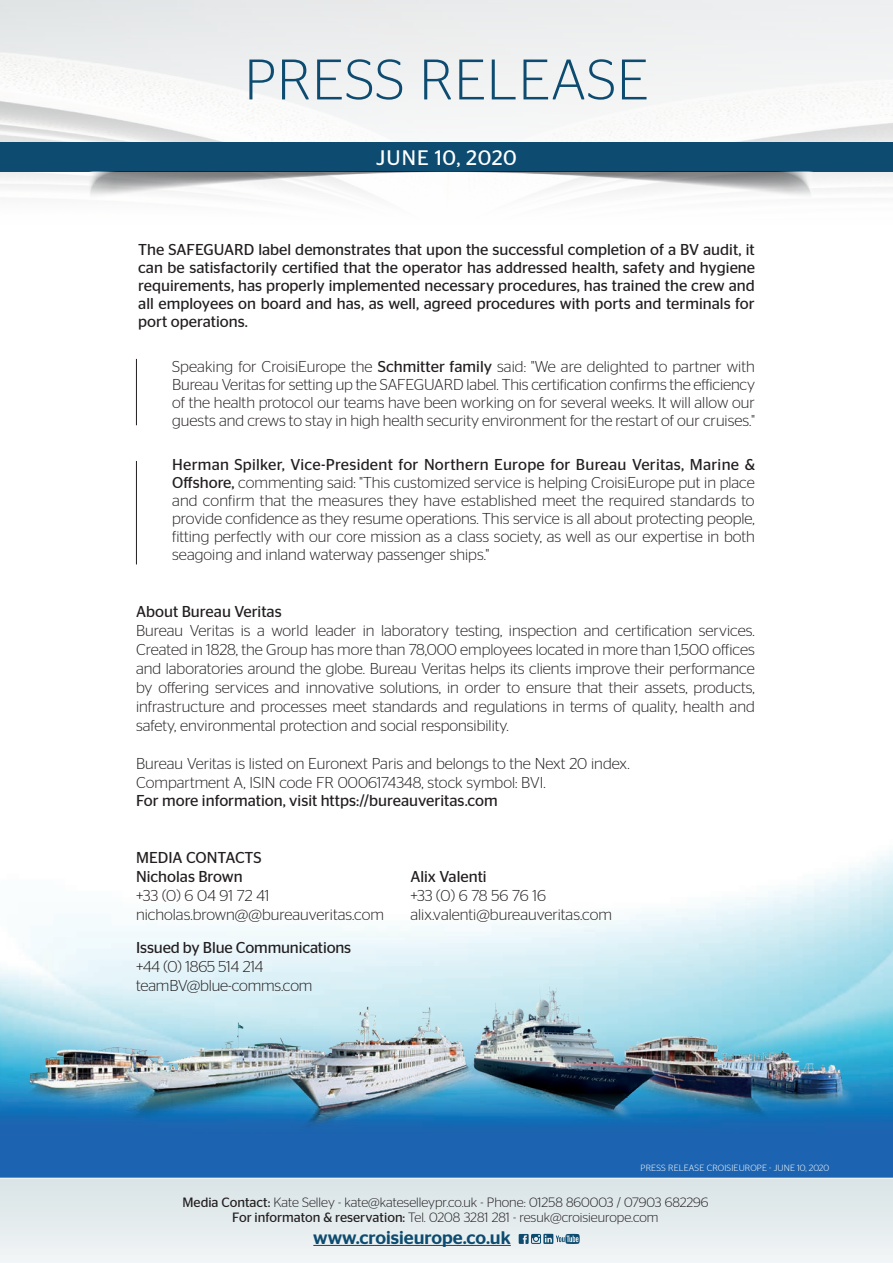
<style>
.page{position:relative;width:893px;height:1263px;background:#fff}
.page>*{position:absolute;margin:0;border:0;box-sizing:border-box;transform-origin:0 0}
.t1{font:300 57px "Stag Sans";letter-spacing:.02em;color:#0d4c70}
.t2{font:21px "Stag Sans";letter-spacing:.03em;color:#fff}
.t3{font:500 18.15px "Stag Sans";color:#0d4c70}
.t4{font:300 15.75px/18.9px "Stag Sans";color:#231f20}
.t5{font:15.75px/18px "Stag Sans";color:#231f20;text-align:justify}
.t6{font:300 13.5px/15px "Stag Sans";color:#231f20;text-align:center}
.t7{font:300 9px "Stag Sans";letter-spacing:.02em;color:#fff}
.s1{font-weight:400}
</style>
<div class="page">
<img style="left:0;top:851px;width:893px;height:326px">
<img style="left:19px;top:961px;width:849px;height:187px">
<div style="left:0;top:142px;width:893px;height:30px;background:#0d4c70"></div>
<img style="left:14px;top:171px;width:869px;height:38px">
<div style="left:0;top:1177px;width:893px;height:86px;background:#ecf1f3"></div>
<hr style="left:136px;top:359px;width:1px;height:66px;background:#231f20">
<hr style="left:136px;top:461px;width:1px;height:103px;background:#231f20">
<div style="left:0;top:1179px;width:893px;height:84px;background:#f1f5f5"></div>
<div style="left:0;top:1179px;width:893px;height:75px;background:#e3eaec"></div>
<hr style="left:313px;top:1245px;width:198px;height:1px;background:#0d4c70">
<svg style="left:519px;top:1234px;width:61px;height:10px"></svg>
<h1 class="t1" style="left:245px;top:48px;width:405px">PRESS RELEASE</h1>
<h2 class="t2" style="left:376px;top:145px;width:142px">JUNE 10, 2020</h2>
<p class="t5" style="left:138px;top:240px;width:618px">The SAFEGUARD label demonstrates that upon the successful completion of a BV audit, it can be satisfactorily certified that the operator has addressed health, safety and hygiene requirements, has properly implemented necessary procedures, has trained the crew and all employees on board and has, as well, agreed procedures with ports and terminals for port operations.</p>
<p class="t4" style="left:172px;top:357px;width:584px;line-height:18px;text-align:justify">Speaking for CroisiEurope the <span class="s1">Schmitter family</span> said: "We are delighted to partner with Bureau Veritas for setting up the SAFEGUARD label. This certification confirms the efficiency of the health protocol our teams have been working on for several weeks. It will allow our guests and crews to stay in high health security environment for the restart of our cruises."</p>
<p class="t4" style="left:172px;top:455px;width:584px;line-height:18px;text-align:justify"><span class="s1">Herman Spilker, Vice-President for Northern Europe for Bureau Veritas, Marine &amp; Offshore,</span> commenting said: "This customized service is helping CroisiEurope put in place and confirm that the measures they have established meet the required standards to provide confidence as they resume operations. This service is all about protecting people, fitting perfectly with our core mission as a class society, as well as our expertise in both seagoing and inland waterway passenger ships."</p>
<p class="t5" style="left:136px;top:603px;width:147px">About Bureau Veritas</p>
<p class="t4" style="left:136px;top:621px;width:620px;text-align:justify">Bureau Veritas is a world leader in laboratory testing, inspection and certification services.<br>Created in 1828, the Group has more than 78,000 employees located in more than 1,500 offices and laboratories around the globe. Bureau Veritas helps its clients improve their performance by offering services and innovative solutions, in order to ensure that their assets, products, infrastructure and processes meet standards and regulations in terms of quality, health and safety, environmental protection and social responsibility.</p>
<p class="t4" style="left:136px;top:753px;width:495px">Bureau Veritas is listed on Euronext Paris and belongs to the Next 20 index.<br>Compartment A, ISIN code FR 0006174348, stock symbol: BVI.</p>
<p class="t5" style="left:136px;top:792px;width:363px">For more information, visit https://bureauveritas.com</p>
<p class="t5" style="left:136px;top:848px;width:127px;line-height:18.9px">MEDIA CONTACTS<br>Nicholas Brown</p>
<p class="t4" style="left:136px;top:886px;width:249px">+33 (0) 6 04 91 72 41 nicholas.brown@@bureauveritas.com</p>
<p class="t5" style="left:136px;top:939px;width:217px">Issued by Blue Communications</p>
<p class="t4" style="left:136px;top:957px;width:178px">+44 (0) 1865 514 214 teamBV@blue-comms.com</p>
<p class="t5" style="left:410px;top:867px;width:78px">Alix Valenti</p>
<p class="t4" style="left:410px;top:886px;width:203px">+33 (0) 6 78 56 76 16 alix.valenti@bureauveritas.com</p>
<p class="t7" style="left:640px;top:1163px;width:190px">PRESS RELEASE CROISIEUROPE - JUNE 10, 2020</p>
<p class="t6" style="left:182px;top:1194px;width:527px"><span class="s1">Media Contact:</span> Kate Selley - kate@kateselleypr.co.uk - Phone: 01258 860003 / 07903 682296<br><span class="s1">For informaton &amp; reservation:</span> Tel. 0208 3281 281 - resuk@croisieurope.com</p>
<p class="t3" style="left:313px;top:1227px;width:199px">www.croisieurope.co.uk</p>
</div>
